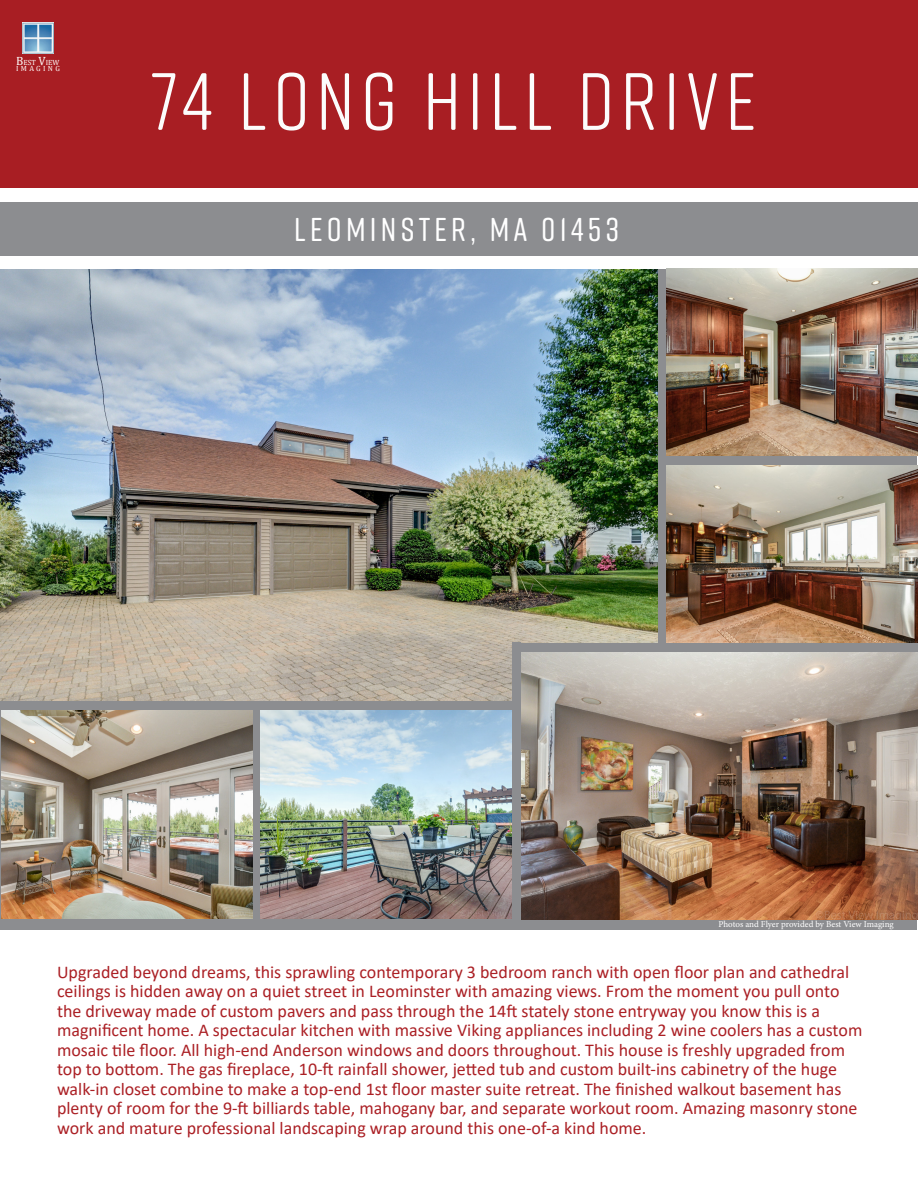
<style>
.page{position:relative;width:918px;height:1188px;background:#fff}
.page>*{position:absolute;margin:0;border:0;box-sizing:border-box;transform-origin:0 0}
.t1{font:81px "Rift Soft";letter-spacing:.08em;color:#fcfcfc}
.t2{font:500 33px "Rift Soft";letter-spacing:.13em;color:#fff}
.t3{font:18px/19.5px "Calibri";color:#ab2025}
.t4{font:9px "Minion Pro";letter-spacing:-.005em;color:#fff}
.t5{font:7.5px "Cambria";letter-spacing:.3em;color:#fffefc}
.s1{font-size:12px}
</style>
<div class="page">
<div style="left:1px;top:270px;width:916px;height:660px;background:#8c8d90"></div>
<div style="left:0;top:0;width:918px;height:188px;background:#a81e23"></div>
<div style="left:0;top:202px;width:918px;height:54px;background:#8c8d90"></div>
<img style="left:22px;top:23px;width:32px;height:31px">
<img style="left:0;top:270px;width:657px;height:431px">
<img style="left:1px;top:710px;width:251px;height:209px">
<img style="left:261px;top:710px;width:251px;height:208px">
<img style="left:666px;top:269px;width:252px;height:187px">
<img style="left:666px;top:466px;width:252px;height:177px">
<div style="left:512px;top:643px;width:9px;height:274px;background:#8c8d90"></div>
<div style="left:519px;top:643px;width:399px;height:9px;background:#8c8d90"></div>
<img style="left:521px;top:652px;width:397px;height:267px">
<p class="t5" style="left:16px;top:58px;width:45px"><span class="s1">B</span>EST <span class="s1">V</span>IEW</p>
<p class="t5" style="left:16px;top:64px;width:45px">IMAGING</p>
<p class="t1" style="left:151px;top:45px;width:607px">74 LONG HILL DRIVE</p>
<p class="t2" style="left:294px;top:206px;width:326px">LEOMINSTER, MA 01453</p>
<p class="t4" style="left:718px;top:918px;width:177px">Photos and Flyer provided by Best View Imaging</p>
<p class="t3" style="left:57px;top:962px;width:794px">Upgraded beyond dreams, this sprawling contemporary 3 bedroom ranch with open floor plan and cathedral ceilings is hidden away on a quiet street in Leominster with amazing views. From the moment you pull onto the driveway made of custom pavers and pass through the 14ft stately stone entryway you know this is a</p>
<p class="t3" style="left:57px;top:1020px;width:807px">magnificent home. A spectacular kitchen with massive Viking appliances including 2 wine coolers has a custom mosaic tile floor. All high-end Anderson windows and doors throughout. This house is freshly upgraded from top to bottom. The gas fireplace, 10-ft rainfall shower, jetted tub and custom built-ins cabinetry of the huge walk-in closet combine to make a top-end 1st floor master suite retreat. The finished walkout basement has plenty of room for the 9-ft billiards table, mahogany bar, and separate workout room. Amazing masonry stone work and mature professional landscaping wrap around this one-of-a kind home.</p>
</div>
